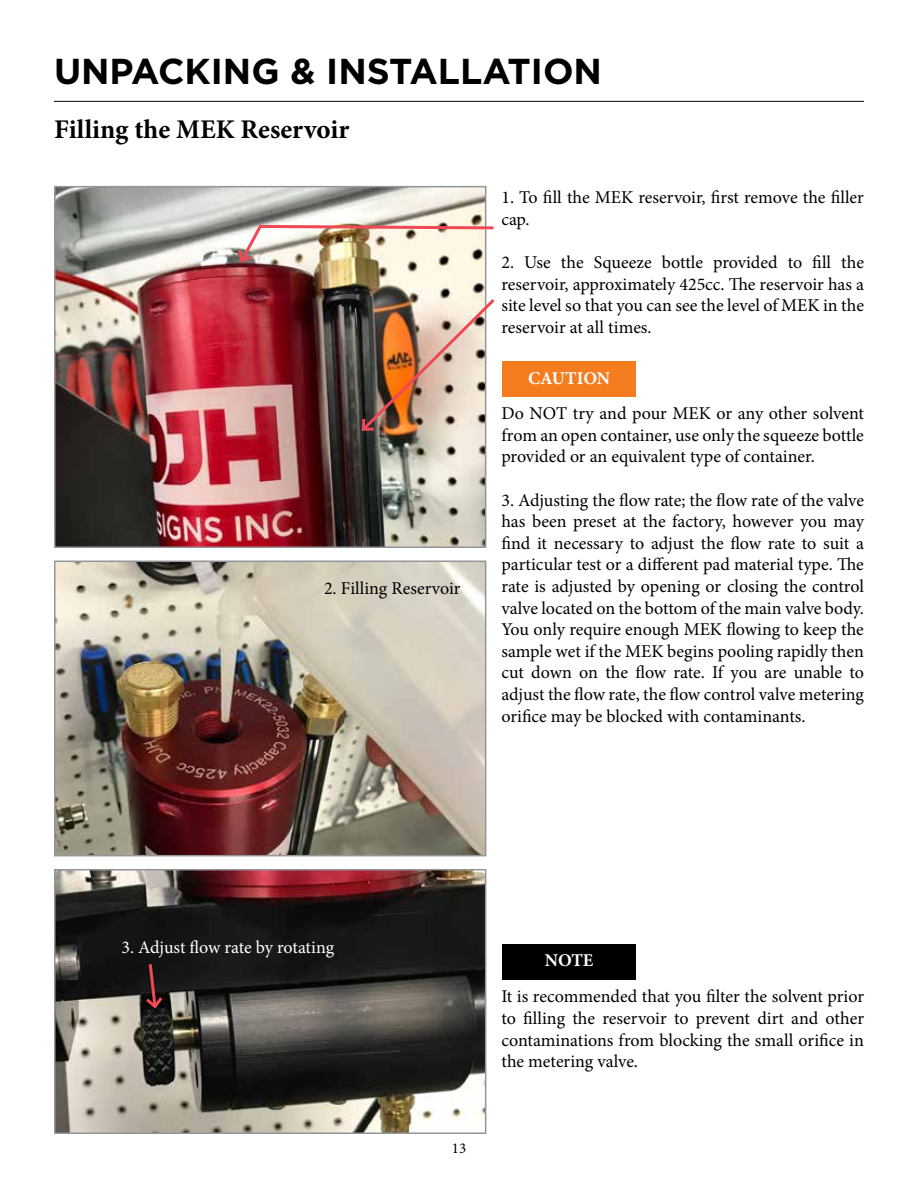
<style>
.page{position:relative;width:918px;height:1188px;background:#fff}
.page>*{position:absolute;margin:0;border:0;box-sizing:border-box;transform-origin:0 0}
.t1{font:700 36px "Gotham HTF";color:#000}
.t2{font:700 27px "Minion Pro";color:#000}
.t3{font:18px/21.6px "Minion Pro";color:#000;text-align:justify}
.t4{font:18px "Minion Pro";letter-spacing:-.01em;color:#fff}
.t5{font:700 18px "Minion Pro";letter-spacing:-.01em;color:#fff}
.t6{font:15px "Minion Pro";color:#000}
</style>
<div class="page">
<img style="left:57px;top:189px;width:426px;height:356px">
<div style="left:54px;top:186px;width:432px;height:362px;border:2px solid #939598"></div>
<img style="left:57px;top:564px;width:426px;height:289px">
<div style="left:54px;top:561px;width:432px;height:295px;border:2px solid #939598"></div>
<img style="left:57px;top:872px;width:426px;height:259px">
<div style="left:54px;top:869px;width:432px;height:265px;border:2px solid #939598"></div>
<img style="left:236px;top:223px;width:258px;height:42px">
<img style="left:359px;top:296px;width:136px;height:138px">
<svg style="left:143px;top:961px;width:22px;height:50px"></svg>
<div style="left:502px;top:361px;width:134px;height:36px;background:#f57d20"></div>
<div style="left:502px;top:944px;width:134px;height:36px;background:#000"></div>
<hr style="left:54px;top:101px;width:810px;height:1px;background:#000">
<h1 class="t1" style="left:54px;top:51px;width:550px">UNPACKING &amp; INSTALLATION</h1>
<h2 class="t2" style="left:54px;top:111px;width:297px">Filling the MEK Reservoir</h2>
<p class="t3" style="left:501px;top:187px;width:364px">1. To fill the MEK reservoir, first remove the filler cap.</p>
<p class="t3" style="left:501px;top:251px;width:364px">2. Use the Squeeze bottle provided to fill the reservoir, approximately 425cc. The reservoir has a site level so that you can see the level of MEK in the reservoir at all times.</p>
<p class="t3" style="left:324px;top:578px;width:138px">2. Filling Reservoir</p>
<p class="t5" style="left:528px;top:365px;width:84px">CAUTION</p>
<p class="t3" style="left:501px;top:403px;width:364px">Do NOT try and pour MEK or any other solvent from an open container, use only the squeeze bottle provided or an equivalent type of container.</p>
<p class="t3" style="left:501px;top:489px;width:364px">3. Adjusting the flow rate; the flow rate of the valve has been preset at the factory, however you may find it necessary to adjust the flow rate to suit a particular test or a different pad material type. The rate is adjusted by opening or closing the control valve located on the bottom of the main valve body.<br>You only require enough MEK flowing to keep the sample wet if the MEK begins pooling rapidly then cut down on the flow rate. If you are unable to adjust the flow rate, the flow control valve metering orifice may be blocked with contaminants.</p>
<p class="t4" style="left:122px;top:935px;width:214px">3. Adjust flow rate by rotating</p>
<p class="t6" style="left:452px;top:1138px;width:16px">13</p>
<p class="t5" style="left:545px;top:948px;width:50px">NOTE</p>
<p class="t3" style="left:501px;top:986px;width:364px">It is recommended that you filter the solvent prior to filling the reservoir to prevent dirt and other contaminations from blocking the small orifice in the metering valve.</p>
</div>
